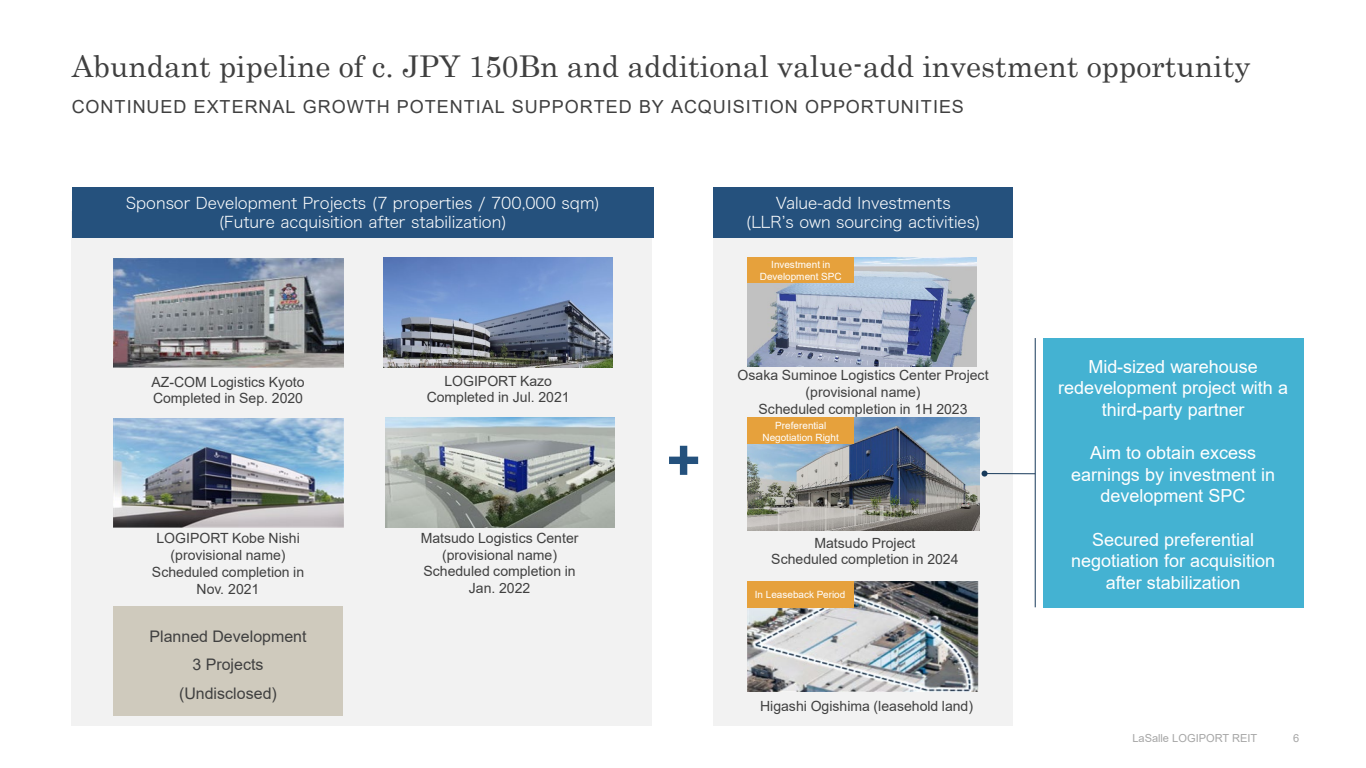
<style>
.page{position:relative;width:1366px;height:768px;background:#fff}
.page>*{position:absolute;margin:0;border:0;box-sizing:border-box;transform-origin:0 0}
.t1{font:30px "Century";color:#404040}
.t2{font:18px/21.6px "Arial";letter-spacing:-.005em;color:#fff;text-align:center}
.t3{font:18px "Arial";letter-spacing:.055em;color:#404040}
.t4{font:16px/19.2px "Hira Kaku Std W2";color:#fff;text-align:center}
.t5{font:16px/28.8px "Arial";color:#404040;text-align:center}
.t6{font:14px/16.8px "Arial";color:#404040;text-align:center}
.t7{font:11px "Arial";letter-spacing:-.005em;color:#a6a6a6}
.t8{font:10px/12px "Arial";color:#fff;text-align:center}
</style>
<div class="page">
<div style="left:713px;top:211px;width:300px;height:515px;background:#f2f2f2"></div>
<div style="left:71px;top:211px;width:581px;height:515px;background:#f2f2f2"></div>
<svg style="left:669px;top:446px;width:29px;height:29px"></svg>
<div style="left:713px;top:187px;width:299px;height:51px;background:#25517d"></div>
<div style="left:72px;top:187px;width:581px;height:51px;background:#25517d"></div>
<img style="left:113px;top:258px;width:230px;height:110px">
<img style="left:113px;top:419px;width:230px;height:109px">
<img style="left:385px;top:418px;width:229px;height:109px">
<img style="left:747px;top:582px;width:231px;height:109px">
<img style="left:747px;top:257px;width:229px;height:109px">
<img style="left:747px;top:418px;width:232px;height:112px">
<img style="left:384px;top:258px;width:228px;height:109px">
<div style="left:747px;top:257px;width:107px;height:25px;background:#e6a13c"></div>
<div style="left:747px;top:418px;width:106px;height:26px;background:#e6a13c"></div>
<div style="left:747px;top:582px;width:106px;height:26px;background:#e6a13c"></div>
<div style="left:113px;top:607px;width:230px;height:109px;background:#cfcabd"></div>
<div style="left:1043px;top:338px;width:260px;height:269px;background:#44b2d2"></div>
<hr style="left:1034px;top:338px;width:1px;height:269px;background:#17395a">
<hr style="left:984px;top:473px;width:51px;height:1px;background:#17395a">
<svg style="left:981px;top:471px;width:6px;height:6px"></svg>
<p class="t1" style="left:72px;top:41px;width:1180px">Abundant pipeline of c. JPY 150Bn and additional value-add investment opportunity</p>
<p class="t3" style="left:72px;top:94px;width:893px">CONTINUED EXTERNAL GROWTH POTENTIAL SUPPORTED BY ACQUISITION OPPORTUNITIES</p>
<p class="t4" style="left:126px;top:193px;width:476px">Sponsor Development Projects (7 properties / 700,000 sqm) (Future acquisition after stabilization)</p>
<p class="t6" style="left:151px;top:373px;width:155px">AZ-COM Logistics Kyoto</p>
<p class="t6" style="left:153px;top:390px;width:151px">Completed in Sep. 2020</p>
<p class="t6" style="left:156px;top:530px;width:145px">LOGIPORT Kobe Nishi (provisional name)</p>
<p class="t6" style="left:152px;top:563px;width:154px">Scheduled completion in<br>Nov. 2021</p>
<p class="t5" style="left:149px;top:621px;width:159px">Planned Development<br>3 Projects</p>
<p class="t5" style="left:179px;top:679px;width:99px">(Undisclosed)</p>
<p class="t6" style="left:444px;top:372px;width:109px">LOGIPORT Kazo</p>
<p class="t6" style="left:427px;top:389px;width:144px">Completed in Jul. 2021</p>
<p class="t6" style="left:420px;top:529px;width:159px">Matsudo Logistics Center (provisional name)</p>
<p class="t6" style="left:423px;top:563px;width:154px">Scheduled completion in<br>Jan. 2022</p>
<p class="t4" style="left:746px;top:193px;width:236px">Value-add Investments<br>(LLR’s own sourcing activities)</p>
<p class="t8" style="left:759px;top:258px;width:83px">Investment in<br>Development SPC</p>
<p class="t6" style="left:737px;top:367px;width:252px">Osaka Suminoe Logistics Center Project (provisional name)</p>
<p class="t6" style="left:758px;top:401px;width:210px">Scheduled completion in 1H 2023</p>
<p class="t8" style="left:762px;top:419px;width:78px">Preferential<br>Negotiation Right</p>
<p class="t6" style="left:771px;top:534px;width:189px">Matsudo Project<br>Scheduled completion in 2024</p>
<p class="t8" style="left:755px;top:589px;width:92px">In Leaseback Period</p>
<p class="t6" style="left:760px;top:698px;width:214px">Higashi Ogishima (leasehold land)</p>
<p class="t2" style="left:1058px;top:356px;width:231px">Mid-sized warehouse redevelopment project with a third-party partner</p>
<p class="t2" style="left:1071px;top:442px;width:205px">Aim to obtain excess earnings by investment in development SPC</p>
<p class="t2" style="left:1071px;top:528px;width:205px">Secured preferential negotiation for acquisition after stabilization</p>
<p class="t7" style="left:1132px;top:731px;width:126px">LaSalle LOGIPORT REIT</p>
<p class="t7" style="left:1293px;top:730px;width:8px">6</p>
</div>
